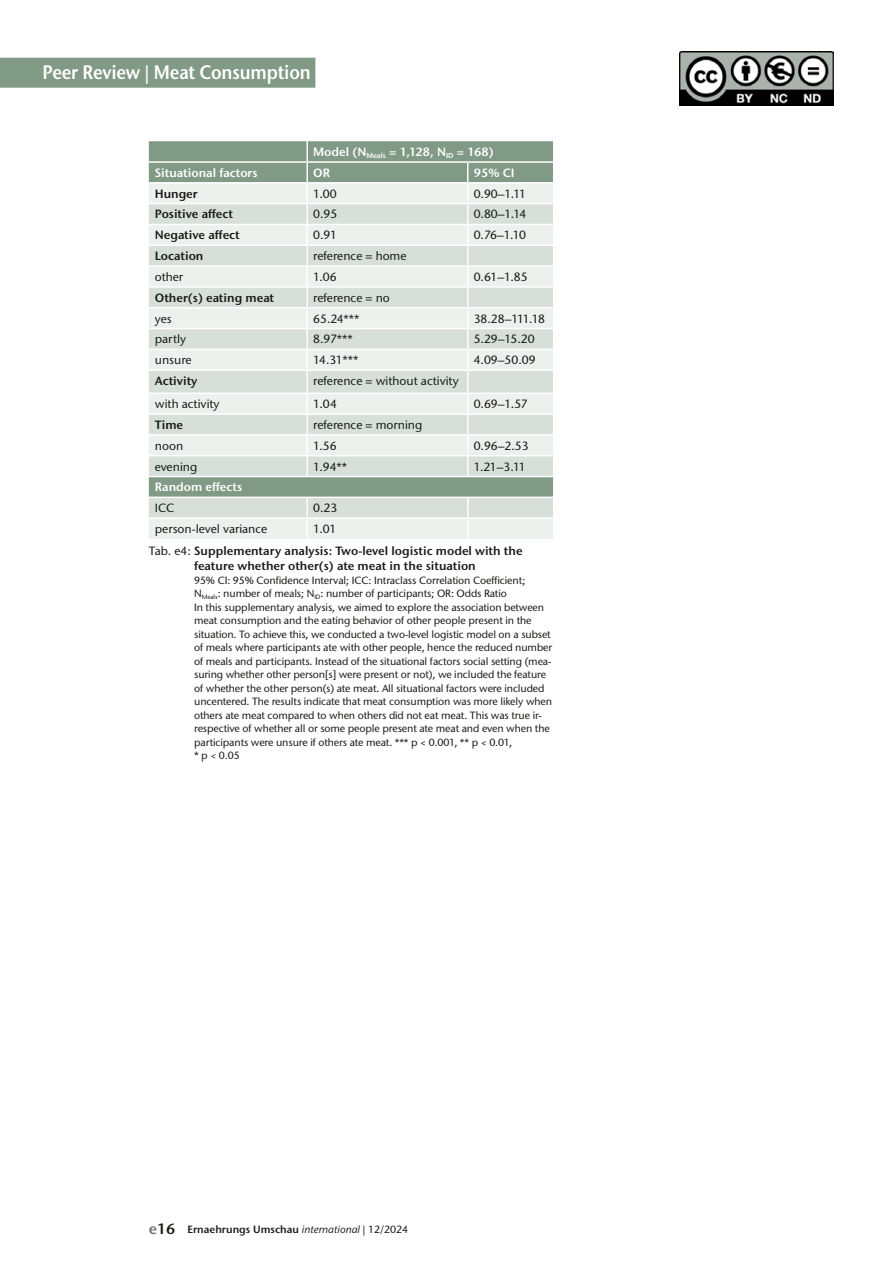
<style>
.page{position:relative;width:893px;height:1263px;background:#fff}
.page>*{position:absolute;margin:0;border:0;box-sizing:border-box;transform-origin:0 0}
.t1{font:600 19.5px "Stone Sans ITC Pro";letter-spacing:-.01em;color:#fff;scale:.9 1}
.t2{font:500 12px "Stone Sans ITC Std";color:#1a1a18}
.t3{font:600 12px/15px "Stone Sans ITC Pro";color:#1a1a18;text-align:center}
.t4{font:600 12px "Stone Sans ITC Pro";color:#fff}
.t5{font:500 10.5px/13.5px "Stone Sans ITC Std";letter-spacing:-.01em;color:#1a1a18}
.t6{font:600 10.5px "Stone Sans ITC Pro";color:#1a1a18}
.s1{font-family:"Stone Sans ITC Std";font-weight:500}
.s2{font-size:15px;color:#6f6f6e}
.s3{font-size:15px}
.s4{font-family:"Stone Sans ITC Std";font-weight:500;font-style:italic}
</style>
<div class="page">
<div style="left:0;top:58px;width:315px;height:30px;background:#819a86"></div>
<div style="left:149px;top:141px;width:404px;height:41px;background:#819a86"></div>
<div style="left:149px;top:184px;width:404px;height:355px;background:#edf1ee"></div>
<svg style="left:149px;top:204px;width:404px;height:313px;background:#dae1db"></svg>
<hr style="left:306px;top:141px;width:2px;height:20px;background:#fff">
<hr style="left:149px;top:161px;width:158px;height:2px;background:#fff">
<hr style="left:307px;top:161px;width:161px;height:2px;background:#fff">
<hr style="left:468px;top:161px;width:85px;height:2px;background:#fff">
<svg style="left:306px;top:163px;width:2px;height:40px"></svg>
<hr style="left:149px;top:203px;width:158px;height:1px;background:#fff">
<hr style="left:307px;top:203px;width:161px;height:1px;background:#fff">
<hr style="left:306px;top:204px;width:2px;height:20px;background:#fff">
<hr style="left:468px;top:203px;width:85px;height:1px;background:#fff">
<hr style="left:149px;top:224px;width:158px;height:1px;background:#fff">
<hr style="left:307px;top:224px;width:161px;height:1px;background:#fff">
<hr style="left:306px;top:225px;width:2px;height:20px;background:#fff">
<hr style="left:468px;top:224px;width:85px;height:1px;background:#fff">
<hr style="left:149px;top:245px;width:158px;height:1px;background:#fff">
<hr style="left:307px;top:245px;width:161px;height:1px;background:#fff">
<hr style="left:468px;top:245px;width:85px;height:1px;background:#fff">
<hr style="left:149px;top:265px;width:158px;height:2px;background:#fff">
<hr style="left:307px;top:265px;width:161px;height:2px;background:#fff">
<hr style="left:468px;top:265px;width:85px;height:2px;background:#fff">
<hr style="left:149px;top:286px;width:158px;height:2px;background:#fff">
<hr style="left:307px;top:286px;width:161px;height:2px;background:#fff">
<svg style="left:306px;top:246px;width:2px;height:61px"></svg>
<hr style="left:468px;top:286px;width:85px;height:2px;background:#fff">
<hr style="left:149px;top:307px;width:158px;height:1px;background:#fff">
<hr style="left:307px;top:307px;width:161px;height:1px;background:#fff">
<hr style="left:306px;top:308px;width:2px;height:20px;background:#fff">
<hr style="left:468px;top:307px;width:85px;height:1px;background:#fff">
<hr style="left:149px;top:328px;width:158px;height:1px;background:#fff">
<hr style="left:307px;top:328px;width:161px;height:1px;background:#fff">
<hr style="left:306px;top:329px;width:2px;height:20px;background:#fff">
<hr style="left:468px;top:328px;width:85px;height:1px;background:#fff">
<hr style="left:149px;top:349px;width:158px;height:1px;background:#fff">
<hr style="left:307px;top:349px;width:161px;height:1px;background:#fff">
<svg style="left:306px;top:350px;width:2px;height:19px"></svg>
<hr style="left:468px;top:349px;width:85px;height:1px;background:#fff">
<hr style="left:149px;top:369px;width:158px;height:2px;background:#fff">
<hr style="left:307px;top:369px;width:161px;height:2px;background:#fff">
<hr style="left:306px;top:371px;width:2px;height:21px;background:#fff">
<hr style="left:468px;top:369px;width:85px;height:2px;background:#fff">
<hr style="left:149px;top:392px;width:158px;height:2px;background:#fff">
<hr style="left:307px;top:392px;width:161px;height:2px;background:#fff">
<hr style="left:468px;top:392px;width:85px;height:2px;background:#fff">
<hr style="left:149px;top:413px;width:158px;height:2px;background:#fff">
<hr style="left:307px;top:413px;width:161px;height:2px;background:#fff">
<hr style="left:468px;top:413px;width:85px;height:2px;background:#fff">
<hr style="left:149px;top:434px;width:158px;height:2px;background:#fff">
<hr style="left:307px;top:434px;width:161px;height:2px;background:#fff">
<svg style="left:306px;top:394px;width:2px;height:61px"></svg>
<hr style="left:468px;top:434px;width:85px;height:2px;background:#fff">
<hr style="left:149px;top:455px;width:158px;height:1px;background:#fff">
<hr style="left:307px;top:455px;width:161px;height:1px;background:#fff">
<hr style="left:306px;top:456px;width:2px;height:20px;background:#fff">
<hr style="left:468px;top:455px;width:85px;height:1px;background:#fff">
<svg style="left:467px;top:163px;width:1px;height:313px"></svg>
<hr style="left:149px;top:476px;width:158px;height:1px;background:#fff">
<hr style="left:307px;top:476px;width:161px;height:1px;background:#fff">
<hr style="left:468px;top:476px;width:85px;height:1px;background:#fff">
<hr style="left:149px;top:497px;width:158px;height:1px;background:#fff">
<hr style="left:307px;top:497px;width:161px;height:1px;background:#fff">
<svg style="left:306px;top:498px;width:2px;height:19px"></svg>
<hr style="left:468px;top:497px;width:85px;height:1px;background:#fff">
<hr style="left:149px;top:517px;width:158px;height:2px;background:#fff">
<hr style="left:307px;top:517px;width:161px;height:2px;background:#fff">
<hr style="left:306px;top:519px;width:2px;height:20px;background:#fff">
<hr style="left:468px;top:517px;width:85px;height:2px;background:#fff">
<svg style="left:467px;top:498px;width:1px;height:41px"></svg>
<img style="left:679px;top:51px;width:154px;height:54px">
<h1 class="t1" style="left:43px;top:60px;width:300px">Peer Review | Meat Consumption</h1>
<p class="t4" style="left:313px;top:144px;width:182px">Model (N<sub>Meals</sub> = 1,128, N<sub>ID</sub> = 168)</p>
<p class="t4" style="left:155px;top:165px;width:104px">Situational factors</p>
<p class="t4" style="left:313px;top:165px;width:18px">OR</p>
<p class="t4" style="left:474px;top:165px;width:42px">95% CI</p>
<p class="t3" style="left:155px;top:186px;width:44px">Hunger</p>
<p class="t2" style="left:313px;top:186px;width:25px">1.00</p>
<p class="t2" style="left:474px;top:186px;width:54px">0.90–1.11</p>
<p class="t3" style="left:155px;top:207px;width:80px">Positive affect</p>
<p class="t2" style="left:313px;top:207px;width:26px">0.95</p>
<p class="t2" style="left:474px;top:207px;width:54px">0.80–1.14</p>
<p class="t3" style="left:155px;top:228px;width:86px">Negative affect</p>
<p class="t2" style="left:313px;top:228px;width:25px">0.91</p>
<p class="t2" style="left:474px;top:228px;width:54px">0.76–1.10</p>
<p class="t3" style="left:155px;top:248px;width:50px">Location</p>
<p class="t2" style="left:313px;top:249px;width:95px">reference = home</p>
<p class="t2" style="left:155px;top:269px;width:30px">other</p>
<p class="t2" style="left:313px;top:269px;width:25px">1.06</p>
<p class="t2" style="left:474px;top:269px;width:55px">0.61–1.85</p>
<p class="t3" style="left:155px;top:290px;width:121px">Other(s) eating meat</p>
<p class="t2" style="left:313px;top:290px;width:78px">reference = no</p>
<p class="t2" style="left:155px;top:311px;width:18px">yes</p>
<p class="t2" style="left:313px;top:311px;width:48px">65.24***</p>
<p class="t2" style="left:474px;top:311px;width:73px">38.28–111.18</p>
<p class="t2" style="left:155px;top:332px;width:33px">partly</p>
<p class="t2" style="left:313px;top:332px;width:41px">8.97***</p>
<p class="t2" style="left:474px;top:332px;width:62px">5.29–15.20</p>
<p class="t2" style="left:155px;top:353px;width:38px">unsure</p>
<p class="t2" style="left:313px;top:353px;width:47px">14.31***</p>
<p class="t2" style="left:474px;top:353px;width:63px">4.09–50.09</p>
<p class="t3" style="left:155px;top:373px;width:44px">Activity</p>
<p class="t2" style="left:313px;top:373px;width:147px">reference = without activity</p>
<p class="t2" style="left:155px;top:397px;width:66px">with activity</p>
<p class="t2" style="left:313px;top:397px;width:25px">1.04</p>
<p class="t2" style="left:474px;top:397px;width:55px">0.69–1.57</p>
<p class="t3" style="left:155px;top:417px;width:30px">Time</p>
<p class="t2" style="left:313px;top:417px;width:111px">reference = morning</p>
<p class="t2" style="left:155px;top:438px;width:30px">noon</p>
<p class="t2" style="left:313px;top:438px;width:25px">1.56</p>
<p class="t2" style="left:474px;top:438px;width:56px">0.96–2.53</p>
<p class="t2" style="left:155px;top:459px;width:44px">evening</p>
<p class="t2" style="left:313px;top:459px;width:35px">1.94**</p>
<p class="t2" style="left:474px;top:459px;width:53px">1.21–3.11</p>
<p class="t4" style="left:155px;top:480px;width:89px">Random effects</p>
<p class="t2" style="left:155px;top:501px;width:21px">ICC</p>
<p class="t2" style="left:313px;top:501px;width:26px">0.23</p>
<p class="t2" style="left:155px;top:521px;width:114px">person-level variance</p>
<p class="t2" style="left:313px;top:521px;width:25px">1.01</p>
<p class="t3" style="left:149px;top:543px;width:375px"><span class="s1">Tab. e4:</span> Supplementary analysis: Two-level logistic model with the feature whether other(s) ate meat in the situation</p>
<p class="t5" style="left:194px;top:573px;width:360px">95% CI: 95% Confidence Interval; ICC: Intraclass Correlation Coefficient; N<sub>Meals</sub>: number of meals; N<sub>ID</sub>: number of participants; OR: Odds Ratio<br>In this supplementary analysis, we aimed to explore the association between meat consumption and the eating behavior of other people present in the situation. To achieve this, we conducted a two-level logistic model on a subset of meals where participants ate with other people, hence the reduced number of meals and participants. Instead of the situational factors social setting (mea&shy;suring whether other person[s] were present or not), we included the feature of whether the other person(s) ate meat. All situational factors were included uncentered. The results indicate that meat consumption was more likely when others ate meat compared to when others did not eat meat. This was true ir&shy;respective of whether all or some people present ate meat and even when the participants were unsure if others ate meat. *** p &lt; 0.001, ** p &lt; 0.01,<br>* p &lt; 0.05</p>
<p class="t6" style="left:149px;top:1222px;width:261px"><span class="s2">e</span><span class="s3">16</span> Ernaehrungs Umschau <span class="s4">international</span> <span class="s1">| 12/2024</span></p>
</div>
